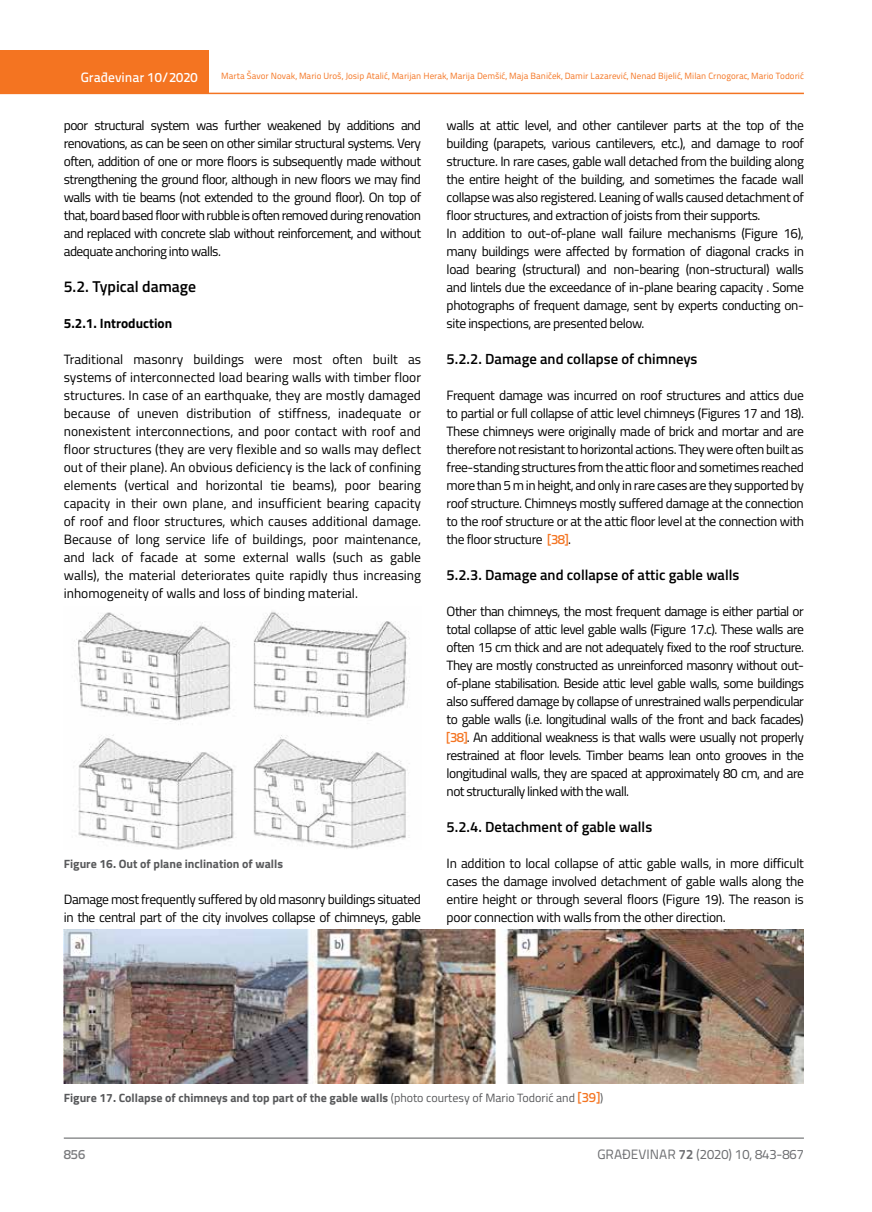
<style>
.page{position:relative;width:872px;height:1212px;background:#fff}
.page>*{position:absolute;margin:0;border:0;box-sizing:border-box;transform-origin:0 0}
.t1{font:600 15.75px "Titillium";color:#000}
.t2{font:600 14.7px "Titillium";color:#000}
.t3{font:13.5px/18px "Titillium";letter-spacing:-.03em;color:#000;text-align:justify}
.t4{font:13.5px "Titillium Text 22 L";color:#6d6e71}
.t5{font:700 13.5px "Titillium";color:#000}
.t6{font:500 13.5px "Titillium Text 22 L";color:#fff}
.t7{font:500 13.5px "Titillium Text 22 L";color:#797a7d}
.t8{font:700 12px "Titillium";color:#58595b}
.t9{font:9px "Titillium Text 22 L";color:#f47421}
.s1{font-family:"Titillium Text 22 L";font-weight:500;color:#f47421}
.s2{font-weight:400}
.s3{font-family:"Titillium Text 22 L";font-weight:500;font-size:13.5px;color:#f47421}
.s4{font-weight:700}
</style>
<div class="page">
<div style="left:0;top:50px;width:208px;height:44px;background:#f47421"></div>
<hr style="left:0;top:93px;width:804px;height:1px;background:#f47421">
<hr style="left:64px;top:1138px;width:740px;height:1px;background:#58595b">
<img style="left:64px;top:929px;width:740px;height:155px">
<img style="left:76px;top:611px;width:334px;height:238px">
<p class="t9" style="left:221px;top:69px;width:584px">Marta Šavor Novak, Mario Uroš, Josip Atalić, Marijan Herak, Marija Demšić, Maja Baniček, Damir Lazarević, Nenad Bijelić, Milan Crnogorac, Mario Todorić</p>
<p class="t3" style="left:64px;top:115px;width:359px">poor structural system was further weakened by additions and renovations, as can be seen on other similar structural systems. Very often, addition of one or more floors is subsequently made without strengthening the ground floor, although in new floors we may find walls with tie beams (not extended to the ground floor). On top of that, board based floor with rubble is often removed during renovation and replaced with concrete slab without reinforcement, and without adequate anchoring into walls.</p>
<p class="t1" style="left:64px;top:274px;width:134px">5.2. Typical damage</p>
<p class="t5" style="left:64px;top:313px;width:110px">5.2.1. Introduction</p>
<p class="t3" style="left:64px;top:349px;width:359px">Traditional masonry buildings were most often built as systems of interconnected load bearing walls with timber floor structures. In case of an earthquake, they are mostly damaged because of uneven distribution of stiffness, inadequate or nonexistent interconnections, and poor contact with roof and floor structures (they are very flexible and so walls may deflect out of their plane). An obvious deficiency is the lack of confining elements (vertical and horizontal tie beams), poor bearing capacity in their own plane, and insufficient bearing capacity of roof and floor structures, which causes additional damage.<br>Because of long service life of buildings, poor maintenance, and lack of facade at some external walls (such as gable walls), the material deteriorates quite rapidly thus increasing inhomogeneity of walls and loss of binding material.</p>
<p class="t6" style="left:81px;top:67px;width:118px">Građevinar 10/2020</p>
<p class="t3" style="left:446px;top:115px;width:359px;text-align:left">walls at attic level, and other cantilever parts at the top of the building (parapets, various cantilevers, etc.), and damage to roof structure. In rare cases, gable wall detached from the building along the entire height of the building, and sometimes the facade wall collapse was also registered. Leaning of walls caused detachment of floor structures, and extraction of joists from their supports.<br>In addition to out-of-plane wall failure mechanisms (Figure 16), many buildings were affected by formation of diagonal cracks in load bearing (structural) and non-bearing (non-structural) walls and lintels due the exceedance of in-plane bearing capacity . Some photographs of frequent damage, sent by experts conducting on&shy;site inspections, are presented below.</p>
<p class="t2" style="left:446px;top:348px;width:252px">5.2.2. Damage and collapse of chimneys</p>
<p class="t3" style="left:446px;top:385px;width:359px">Frequent damage was incurred on roof structures and attics due to partial or full collapse of attic level chimneys (Figures 17 and 18).<br>These chimneys were originally made of brick and mortar and are therefore not resistant to horizontal actions. They were often built as free-standing structures from the attic floor and sometimes reached more than 5 m in height, and only in rare cases are they supported by roof structure. Chimneys mostly suffered damage at the connection to the roof structure or at the attic floor level at the connection with the floor structure <span class="s1">[38]</span>.</p>
<p class="t2" style="left:446px;top:564px;width:294px">5.2.3. Damage and collapse of attic gable walls</p>
<p class="t3" style="left:446px;top:602px;width:359px">Other than chimneys, the most frequent damage is either partial or total collapse of attic level gable walls (Figure 17.c). These walls are often 15 cm thick and are not adequately fixed to the roof structure.<br>They are mostly constructed as unreinforced masonry without out&shy;of-plane stabilisation. Beside attic level gable walls, some buildings also suffered damage by collapse of unrestrained walls perpendicular to gable walls (i.e. longitudinal walls of the front and back facades) <span class="s1">[38]</span>. An additional weakness is that walls were usually not properly restrained at floor levels. Timber beams lean onto grooves in the longitudinal walls, they are spaced at approximately 80 cm, and are not structurally linked with the wall.</p>
<p class="t2" style="left:446px;top:816px;width:207px">5.2.4. Detachment of gable walls</p>
<p class="t3" style="left:446px;top:854px;width:359px">In addition to local collapse of attic gable walls, in more difficult cases the damage involved detachment of gable walls along the entire height or through several floors (Figure 19). The reason is poor connection with walls from the other direction.</p>
<p class="t8" style="left:64px;top:855px;width:221px">Figure 16. Out of plane inclination of walls</p>
<p class="t3" style="left:64px;top:890px;width:359px">Damage most frequently suffered by old masonry buildings situated in the central part of the city involves collapse of chimneys, gable</p>
<p class="t8" style="left:64px;top:1089px;width:541px">Figure 17. Collapse of chimneys and top part of the gable walls <span class="s2">(photo courtesy of Mario Todorić and</span> <span class="s3">[39]</span><span class="s2">)</span></p>
<p class="t7" style="left:64px;top:1144px;width:23px">856</p>
<p class="t4" style="left:597px;top:1144px;width:208px">GRAĐEVINAR <span class="s4">72</span> (2020) 10, 843-867</p>
</div>
